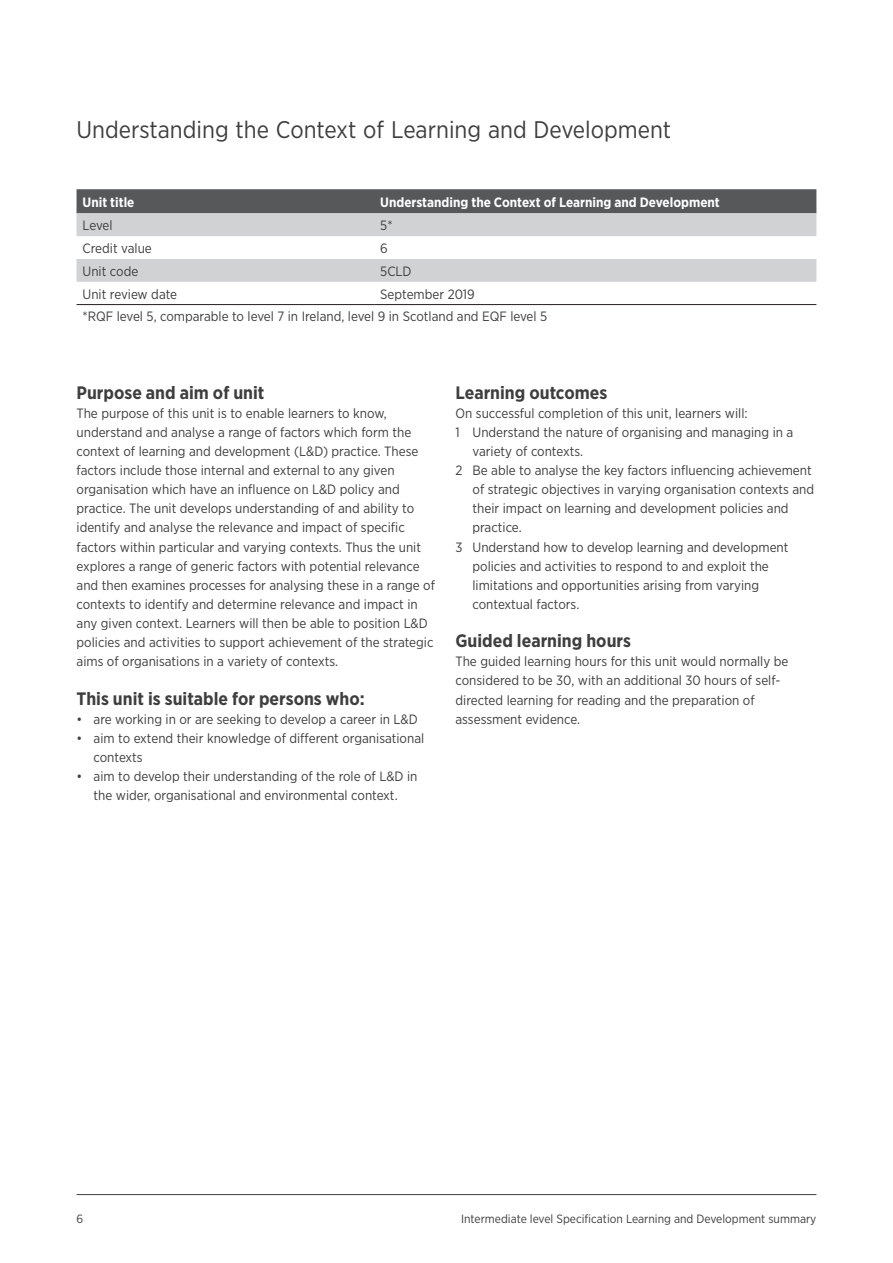
<style>
.page{position:relative;width:893px;height:1263px;background:#fff}
.page>*{position:absolute;margin:0;border:0;box-sizing:border-box;transform-origin:0 0}
.t1{font:24px "Gotham Narrow";color:#3e3e3f}
.t2{font:700 18px "Gotham Narrow";color:#3e3e3f}
.t3{font:13.5px/19.2px "Gotham Narrow";color:#3e3e3f}
.t4{font:700 13.5px "Gotham Narrow";color:#fff}
.t5{font:12px "Gotham Narrow";color:#3e3e3f}
</style>
<div class="page">
<div style="left:77px;top:189px;width:739px;height:24px;background:#57585a"></div>
<svg style="left:77px;top:213px;width:739px;height:69px;fill:#d1d2d4"></svg>
<hr style="left:77px;top:304px;width:297px;height:1px;background:#231f20">
<hr style="left:374px;top:304px;width:442px;height:1px;background:#231f20">
<hr style="left:77px;top:1194px;width:739px;height:1px;background:#3e3e3f">
<h1 class="t1" style="left:77px;top:115px;width:596px">Understanding the Context of Learning and Development</h1>
<p class="t4" style="left:83px;top:194px;width:53px">Unit title</p>
<p class="t4" style="left:380px;top:194px;width:341px">Understanding the Context of Learning and Development</p>
<p class="t3" style="left:83px;top:216px;width:32px">Level</p>
<p class="t3" style="left:380px;top:216px;width:14px">5*</p>
<p class="t3" style="left:83px;top:238px;width:71px">Credit value</p>
<p class="t3" style="left:380px;top:238px;width:9px">6</p>
<p class="t3" style="left:83px;top:261px;width:57px">Unit code</p>
<p class="t3" style="left:380px;top:261px;width:33px">5CLD</p>
<p class="t3" style="left:83px;top:284px;width:96px">Unit review date</p>
<p class="t3" style="left:83px;top:282px;width:466px;line-height:22.8px;text-indent:298px">September 2019<br>*RQF level 5, comparable to level 7 in Ireland, level 9 in Scotland and EQF level 5</p>
<h2 class="t2" style="left:77px;top:381px;width:189px">Purpose and aim of unit</h2>
<p class="t3" style="left:77px;top:403px;width:360px">The purpose of this unit is to enable learners to know, understand and analyse a range of factors which form the context of learning and development (L&amp;D) practice. These factors include those internal and external to any given organisation which have an influence on L&amp;D policy and practice. The unit develops understanding of and ability to identify and analyse the relevance and impact of specific factors within particular and varying contexts. Thus the unit explores a range of generic factors with potential relevance and then examines processes for analysing these in a range of contexts to identify and determine relevance and impact in any given context. Learners will then be able to position L&amp;D policies and activities to support achievement of the strategic aims of organisations in a variety of contexts.</p>
<h2 class="t2" style="left:77px;top:687px;width:290px">This unit is suitable for persons who:</h2>
<p class="t3" style="left:77px;top:709px;width:343px">• are working in or are seeking to develop a career in L&amp;D</p>
<p class="t3" style="left:94px;top:728px;width:332px;text-indent:-17px">• aim to extend their knowledge of different organisational contexts</p>
<p class="t3" style="left:77px;top:766px;width:342px;text-align:center">• aim to develop their understanding of the role of L&amp;D in the wider, organisational and environmental context.</p>
<h2 class="t2" style="left:455px;top:381px;width:153px">Learning outcomes</h2>
<p class="t3" style="left:455px;top:403px;width:294px">On successful completion of this unit, learners will:</p>
<p class="t3" style="left:455px;top:422px;width:339px">1 Understand the nature of organising and managing in a</p>
<p class="t3" style="left:472px;top:441px;width:112px">variety of contexts.</p>
<p class="t3" style="left:455px;top:460px;width:358px">2 Be able to analyse the key factors influencing achievement</p>
<p class="t3" style="left:472px;top:479px;width:343px">of strategic objectives in varying organisation contexts and</p>
<p class="t3" style="left:472px;top:499px;width:318px">their impact on learning and development policies and</p>
<p class="t3" style="left:472px;top:518px;width:51px">practice.</p>
<p class="t3" style="left:455px;top:537px;width:334px">3 Understand how to develop learning and development</p>
<p class="t3" style="left:472px;top:556px;width:298px">policies and activities to respond to and exploit the</p>
<p class="t3" style="left:472px;top:575px;width:288px">limitations and opportunities arising from varying</p>
<p class="t3" style="left:472px;top:594px;width:108px">contextual factors.</p>
<h2 class="t2" style="left:455px;top:629px;width:177px">Guided learning hours</h2>
<p class="t3" style="left:455px;top:652px;width:334px">The guided learning hours for this unit would normally be considered to be 30, with an additional 30 hours of self&shy;directed learning for reading and the preparation of assessment evidence.</p>
<p class="t5" style="left:77px;top:1211px;width:8px">6</p>
<p class="t5" style="left:461px;top:1211px;width:357px">Intermediate level Specification Learning and Development summary</p>
</div>
